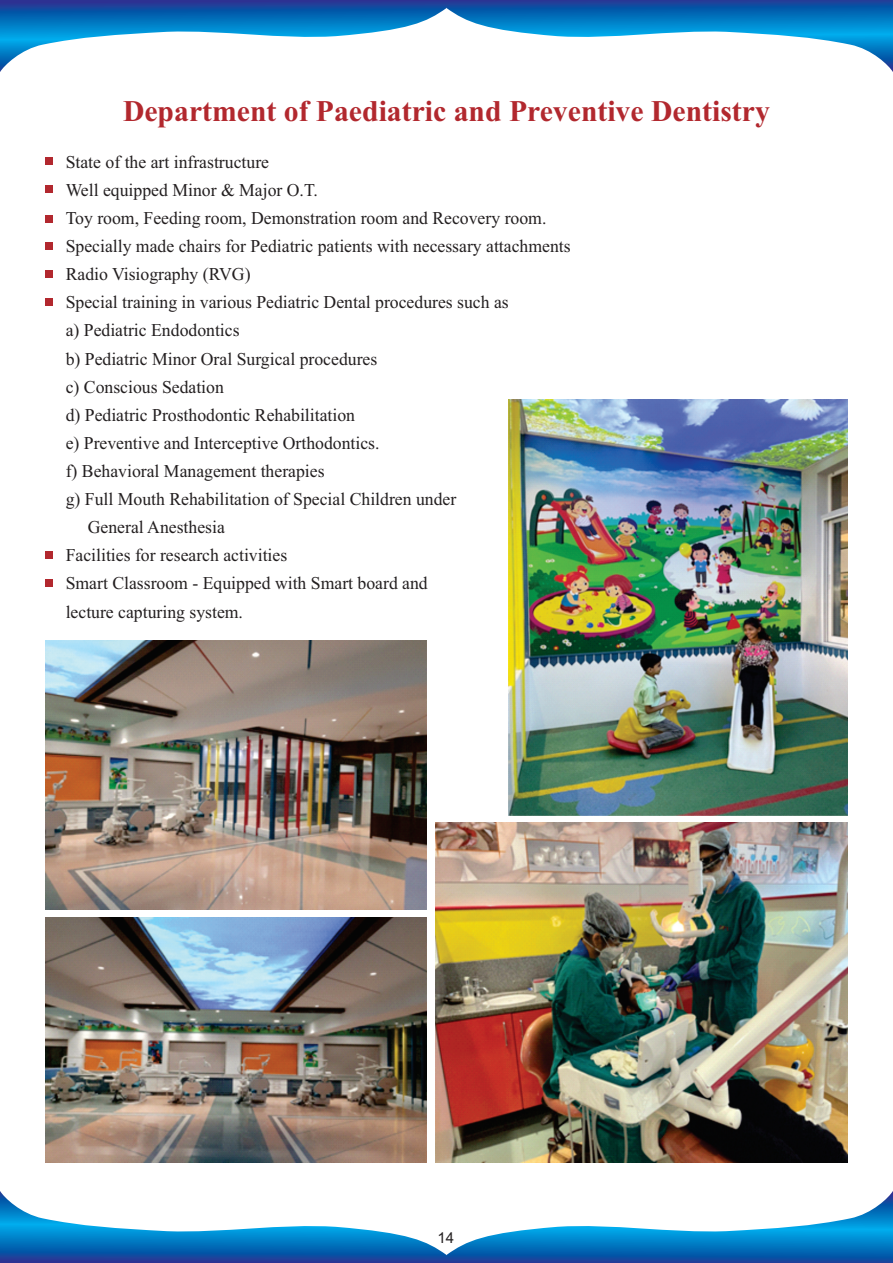
<style>
.page{position:relative;width:893px;height:1263px;background:#fff}
.page>*{position:absolute;margin:0;border:0;box-sizing:border-box;transform-origin:0 0}
.t1{font:700 30px "Times New Roman";color:#b2282e}
.t2{font:18px "Times New Roman";color:#231f20}
.t3{font:15px "Arial";color:#231f20}
</style>
<div class="page">
<svg style="left:0;top:1191px;width:893px;height:72px"></svg>
<svg style="left:0;top:0;width:893px;height:72px"></svg>
<div style="left:46px;top:157px;width:7px;height:7px;background:#b2282e"></div>
<div style="left:46px;top:215px;width:7px;height:7px;background:#b2282e"></div>
<div style="left:46px;top:271px;width:7px;height:7px;background:#b2282e"></div>
<div style="left:46px;top:579px;width:7px;height:7px;background:#b2282e"></div>
<div style="left:46px;top:551px;width:7px;height:7px;background:#b2282e"></div>
<div style="left:46px;top:185px;width:7px;height:7px;background:#b2282e"></div>
<div style="left:46px;top:298px;width:7px;height:7px;background:#b2282e"></div>
<div style="left:46px;top:242px;width:7px;height:7px;background:#b2282e"></div>
<img style="left:46px;top:641px;width:380px;height:268px">
<img style="left:46px;top:917px;width:380px;height:245px">
<img style="left:436px;top:822px;width:411px;height:340px">
<img style="left:508px;top:399px;width:339px;height:417px">
<h1 class="t1" style="left:123px;top:101px;width:648px">Department of Paediatric and Preventive Dentistry</h1>
<p class="t2" style="left:66px;top:155px;width:205px">State of the art infrastructure</p>
<p class="t2" style="left:66px;top:183px;width:254px">Well equipped Minor &amp; Major O.T.</p>
<p class="t2" style="left:66px;top:211px;width:482px">Toy room, Feeding room, Demonstration room and Recovery room.</p>
<p class="t2" style="left:66px;top:240px;width:506px">Specially made chairs for Pediatric patients with necessary attachments</p>
<p class="t2" style="left:66px;top:268px;width:186px">Radio Visiography (RVG)</p>
<p class="t2" style="left:66px;top:296px;width:445px">Special training in various Pediatric Dental procedures such as</p>
<p class="t2" style="left:66px;top:324px;width:175px">a) Pediatric Endodontics</p>
<p class="t2" style="left:66px;top:352px;width:313px">b) Pediatric Minor Oral Surgical procedures</p>
<p class="t2" style="left:66px;top:380px;width:160px">c) Conscious Sedation</p>
<p class="t2" style="left:66px;top:408px;width:291px">d) Pediatric Prosthodontic Rehabilitation</p>
<p class="t2" style="left:66px;top:436px;width:315px">e) Preventive and Interceptive Orthodontics.</p>
<p class="t2" style="left:66px;top:464px;width:260px">f) Behavioral Management therapies</p>
<p class="t2" style="left:66px;top:493px;width:392px">g) Full Mouth Rehabilitation of Special Children under</p>
<p class="t2" style="left:88px;top:521px;width:139px">General Anesthesia</p>
<p class="t2" style="left:66px;top:549px;width:223px">Facilities for research activities</p>
<p class="t2" style="left:66px;top:577px;width:364px">Smart Classroom - Equipped with Smart board and</p>
<p class="t2" style="left:66px;top:605px;width:179px">lecture capturing system.</p>
<p class="t3" style="left:437px;top:1232px;width:18px">14</p>
</div>
